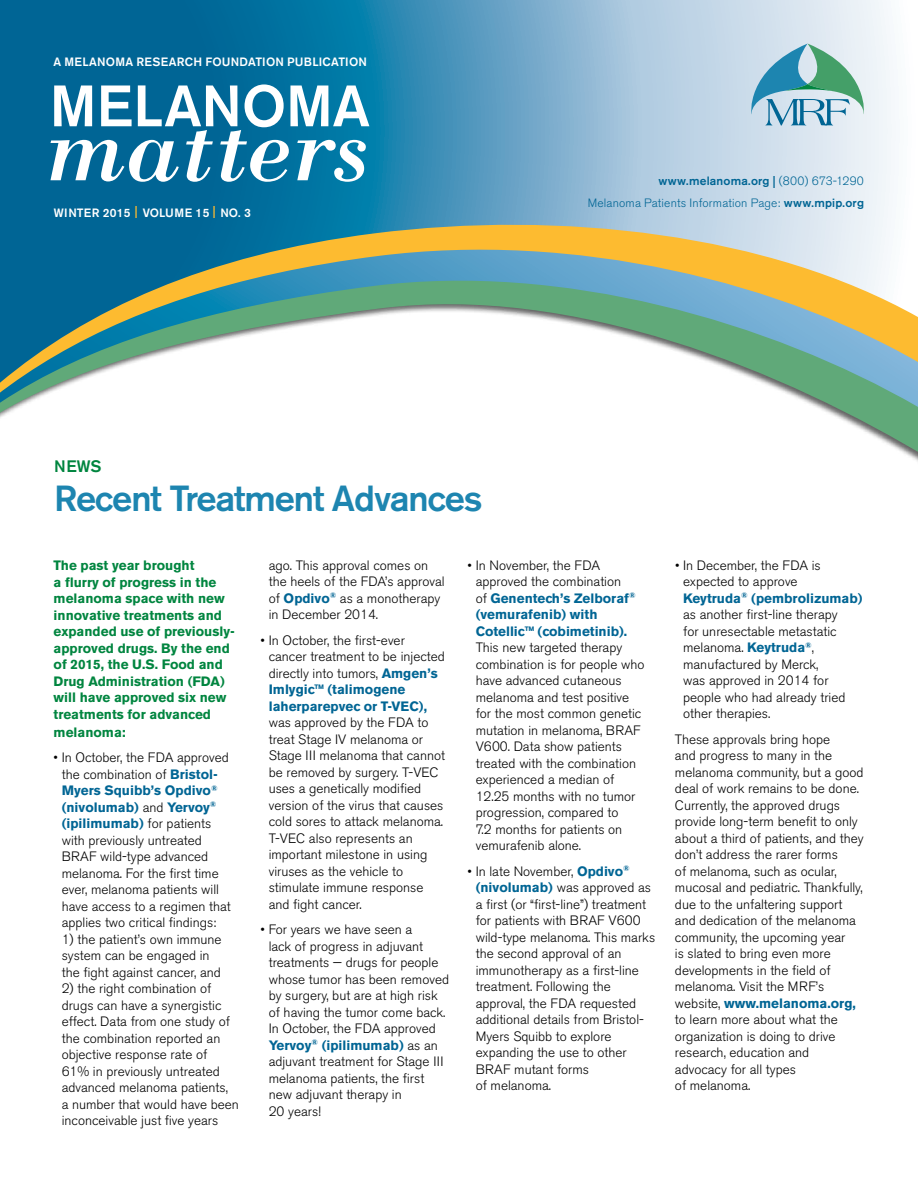
<style>
.page{position:relative;width:918px;height:1188px;background:#fff}
.page>*{position:absolute;margin:0;border:0;box-sizing:border-box;transform-origin:0 0}
.t1{font:italic 100.5px "Bodoni";color:#fff}
.t2{font:500 57.75px "Akzidenz Grotesk BE";letter-spacing:-.005em;color:#fff}
.t3{font:500 36px "Akzidenz Grotesk BE";letter-spacing:-.03em;color:#1d85b0}
.t4{font:500 16.5px "Akzidenz Grotesk BE";color:#00853f}
.t5{font:300 13.5px/16.5px "Akzidenz Grotesk BE";color:#000}
.t6{font:700 13.5px/16.5px "Akzidenz Grotesk BE";color:#00853f}
.t7{font:700 13.5px/16.5px "Akzidenz Grotesk BE";color:#006594}
.t8{font:300 12px/22.2px "Akzidenz Grotesk BE";letter-spacing:.015em;color:#006594;text-align:right}
.t9{font:500 12px "Akzidenz Grotesk BE";letter-spacing:.02em;color:#fff}
.s1{color:#fdbb30}
.s2{font-weight:500}
.s3{font-weight:700;color:#006594}
.s4{font-weight:300;color:#000}
</style>
<div class="page">
<svg style="left:0;top:383px;width:918px;height:79px"></svg>
<svg style="left:0;top:0;width:918px;height:383px;background:#71a6b4"></svg>
<svg style="left:751px;top:44px;width:113px;height:82px;background:#94c2c9"></svg>
<p class="t9" style="left:54px;top:55px;width:315px">A MELANOMA RESEARCH FOUNDATION PUBLICATION</p>
<h2 class="t2" style="left:50px;top:71px;width:322px">MELANOMA</h2>
<h1 class="t1" style="left:47px;top:86px;width:326px">matters</h1>
<p class="t9" style="left:54px;top:205px;width:198px">WINTER 2015 <span class="s1">|</span> VOLUME 15 <span class="s1">|</span> NO. 3</p>
<p class="t4" style="left:54px;top:456px;width:49px">NEWS</p>
<h3 class="t3" style="left:54px;top:476px;width:430px">Recent Treatment Advances</h3>
<p class="t8" style="left:588px;top:170px;width:278px"><span class="s2">www.melanoma.org |</span> (800) 673-1290<br>Melanoma Patients Information Page: <span class="s2">www.mpip.org</span></p>
<p class="t6" style="left:54px;top:557px;width:183px">The past year brought<br>a flurry of progress in the melanoma space with new innovative treatments and expanded use of previously&shy;approved drugs. By the end of 2015, the U.S. Food and<br>Drug Administration (FDA) will have approved six new treatments for advanced</p>
<p class="t6" style="left:54px;top:724px;width:74px">melanoma:</p>
<p class="t5" style="left:62px;top:749px;width:171px;text-indent:-8px">• In October, the FDA approved the combination of <span class="s3">Bristol-<br>Myers Squibb’s Opdivo</span><sup>® </sup><span class="s3">(nivolumab)</span> and <span class="s3">Yervoy</span><sup>® </sup><span class="s3">(ipilimumab)</span> for patients with previously untreated<br>BRAF wild-type advanced melanoma. For the first time ever, melanoma patients will have access to a regimen that applies two critical findings:</p>
<p class="t5" style="left:62px;top:931px;width:161px">1) the patient’s own immune system can be engaged in the fight against cancer, and</p>
<p class="t5" style="left:62px;top:980px;width:179px">2) the right combination of drugs can have a synergistic effect. Data from one study of the combination reported an objective response rate of<br>61% in previously untreated advanced melanoma patients,<br>a number that would have been inconceivable just five years</p>
<p class="t5" style="left:269px;top:557px;width:177px">ago. This approval comes on the heels of the FDA’s approval of <span class="s3">Opdivo</span><sup>®</sup> as a monotherapy in December 2014.</p>
<p class="t5" style="left:269px;top:632px;width:178px;text-indent:-8px">• In October, the first-ever cancer treatment to be injected directly into tumors, <span class="s3">Amgen’s<br>Imlygic™ (talimogene laherparepvec or T-VEC),</span></p>
<p class="t5" style="left:269px;top:715px;width:178px">was approved by the FDA to treat Stage IV melanoma or<br>Stage III melanoma that cannot be removed by surgery. T-VEC uses a genetically modified version of the virus that causes cold sores to attack melanoma.<br>T-VEC also represents an important milestone in using viruses as the vehicle to stimulate immune response and fight cancer.</p>
<p class="t5" style="left:269px;top:922px;width:182px;text-indent:-8px">• For years we have seen a<br>lack of progress in adjuvant treatments — drugs for people whose tumor has been removed by surgery, but are at high risk of having the tumor come back.<br>In October, the FDA approved<br><span class="s3">Yervoy</span><sup>®</sup> <span class="s3">(ipilimumab)</span> as an adjuvant treatment for Stage III melanoma patients, the first new adjuvant therapy in<br>20 years!</p>
<p class="t7" style="left:476px;top:557px;width:161px;text-indent:-8px"><span class="s4">• In November, the FDA approved the combination of</span> Genentech’s Zelboraf<sup>® </sup>(vemurafenib) with<br>Cotellic™ (cobimetinib).</p>
<p class="t5" style="left:476px;top:640px;width:170px">This new targeted therapy combination is for people who have advanced cutaneous melanoma and test positive for the most common genetic mutation in melanoma, BRAF<br>V600. Data show patients treated with the combination experienced a median of<br>12.25 months with no tumor progression, compared to<br>7.2 months for patients on vemurafenib alone.</p>
<p class="t5" style="left:476px;top:863px;width:181px;text-indent:-8px">• In late November, <span class="s3">Opdivo</span><sup>® </sup><span class="s3">(nivolumab)</span> was approved as a first (or “first-line”) treatment for patients with BRAF V600 wild-type melanoma. This marks the second approval of an immunotherapy as a first-line treatment. Following the approval, the FDA requested additional details from Bristol-<br>Myers Squibb to explore expanding the use to other<br>BRAF mutant forms<br>of melanoma.</p>
<p class="t5" style="left:683px;top:557px;width:181px;text-indent:-8px">• In December, the FDA is expected to approve<br><span class="s3">Keytruda</span><sup>®</sup> <span class="s3">(pembrolizumab) </span>as another first-line therapy<br>for unresectable metastatic melanoma. <span class="s3">Keytruda</span><sup>®</sup>, manufactured by Merck,<br>was approved in 2014 for people who had already tried other therapies.</p>
<p class="t5" style="left:675px;top:731px;width:190px">These approvals bring hope<br>and progress to many in the melanoma community, but a good deal of work remains to be done.<br>Currently, the approved drugs provide long-term benefit to only about a third of patients, and they don’t address the rarer forms<br>of melanoma, such as ocular, mucosal and pediatric. Thankfully, due to the unfaltering support and dedication of the melanoma community, the upcoming year<br>is slated to bring even more developments in the field of melanoma. Visit the MRF’s website, <span class="s3">www.melanoma.org, </span>to learn more about what the organization is doing to drive research, education and advocacy for all types<br>of melanoma.</p>
</div>
